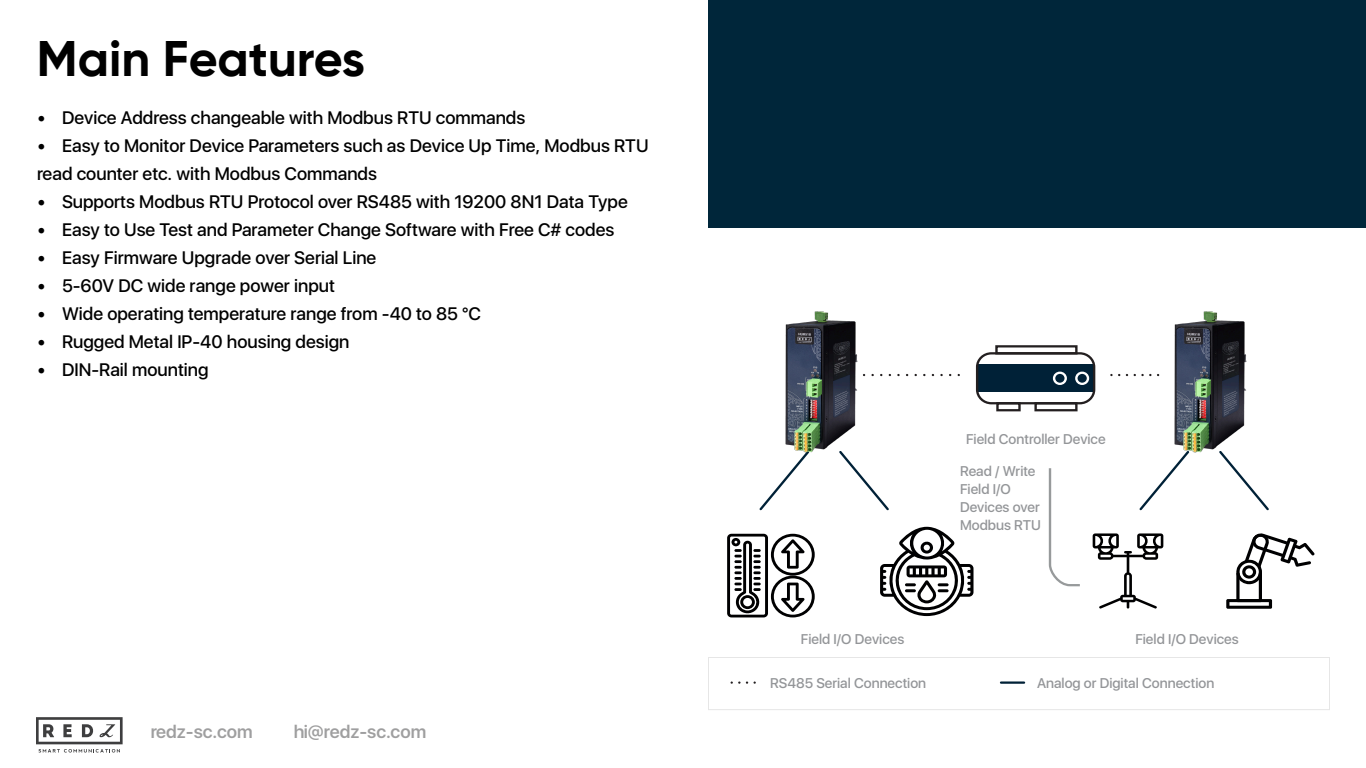
<style>
.page{position:relative;width:1366px;height:768px;background:#fff}
.page>*{position:absolute;margin:0;border:0;box-sizing:border-box;transform-origin:0 0}
.t1{font:700 50px "Gilroy";color:#000}
.t2{font:500 18px/28px "SFUI Display";color:#000}
.t3{font:600 18px "SFUI Display";color:#3e3e3f}
.t4{font:500 14px/18px "SFUI Display";color:#939598}
</style>
<div class="page">
<svg style="left:36px;top:717px;width:87px;height:36px"></svg>
<div style="left:708px;top:0;width:658px;height:228px;background:#00263a"></div>
<div style="left:708px;top:657px;width:622px;height:53px;border:1px solid #e6e6e6"></div>
<svg style="left:897px;top:374px;width:63px;height:2px"></svg>
<svg style="left:1119px;top:374px;width:10px;height:2px"></svg>
<svg style="left:739px;top:681px;width:17px;height:3px"></svg>
<hr style="left:1001px;top:681px;width:23px;height:3px;background:#002137">
<svg style="left:860px;top:478px;width:29px;height:33px"></svg>
<svg style="left:1048px;top:468px;width:32px;height:119px"></svg>
<div style="left:977px;top:365px;width:117px;height:27px;background:#002137"></div>
<div style="left:1075px;top:372px;width:14px;height:13px;border:2px solid #fff;border-radius:50%"></div>
<div style="left:1053px;top:372px;width:14px;height:13px;border:2px solid #fff;border-radius:50%"></div>
<div style="left:995px;top:345px;width:83px;height:10px;border:2px solid #231f20"></div>
<div style="left:1034px;top:402px;width:44px;height:9px;border:2px solid #231f20"></div>
<div style="left:996px;top:402px;width:25px;height:9px;border:2px solid #231f20"></div>
<div style="left:976px;top:352px;width:119px;height:52px;border:2px solid #231f20;border-radius:14px"></div>
<svg style="left:880px;top:527px;width:94px;height:89px"></svg>
<svg style="left:727px;top:534px;width:88px;height:83px"></svg>
<svg style="left:1093px;top:533px;width:70px;height:76px"></svg>
<svg style="left:1226px;top:533px;width:89px;height:76px"></svg>
<svg style="left:759px;top:478px;width:29px;height:33px"></svg>
<svg style="left:1240px;top:478px;width:29px;height:33px"></svg>
<svg style="left:1139px;top:478px;width:29px;height:33px"></svg>
<img style="left:1133px;top:311px;width:114px;height:167px">
<img style="left:785px;top:311px;width:106px;height:167px">
<h2 class="t1" style="left:37px;top:27px;width:330px">Main Features</h2>
<p class="t2" style="left:37px;top:105px;width:490px">• Device Address changeable with Modbus RTU commands</p>
<p class="t2" style="left:37px;top:133px;width:613px">• Easy to Monitor Device Parameters such as Device Up Time, Modbus RTU read counter etc. with Modbus Commands</p>
<p class="t2" style="left:37px;top:189px;width:592px">• Supports Modbus RTU Protocol over RS485 with 19200 8N1 Data Type</p>
<p class="t2" style="left:37px;top:217px;width:579px">• Easy to Use Test and Parameter Change Software with Free C# codes</p>
<p class="t2" style="left:37px;top:245px;width:341px">• Easy Firmware Upgrade over Serial Line</p>
<p class="t2" style="left:37px;top:273px;width:300px">• 5-60V DC wide range power input</p>
<p class="t2" style="left:37px;top:301px;width:445px">• Wide operating temperature range from -40 to 85 °C</p>
<p class="t2" style="left:37px;top:329px;width:314px">• Rugged Metal IP-40 housing design</p>
<p class="t2" style="left:37px;top:357px;width:173px">• DIN-Rail mounting</p>
<p class="t3" style="left:150px;top:719px;width:104px">redz-sc.com</p>
<p class="t3" style="left:293px;top:719px;width:135px">hi@redz-sc.com</p>
<p class="t4" style="left:966px;top:431px;width:141px">Field Controller Device</p>
<p class="t4" style="left:960px;top:462px;width:83px">Read / Write<br>Field I/O<br>Devices over<br>Modbus RTU</p>
<p class="t4" style="left:801px;top:631px;width:105px">Field I/O Devices</p>
<p class="t4" style="left:1135px;top:631px;width:105px">Field I/O Devices</p>
<p class="t4" style="left:770px;top:674px;width:158px">RS485 Serial Connection</p>
<p class="t4" style="left:1037px;top:674px;width:179px">Analog or Digital Connection</p>
</div>
